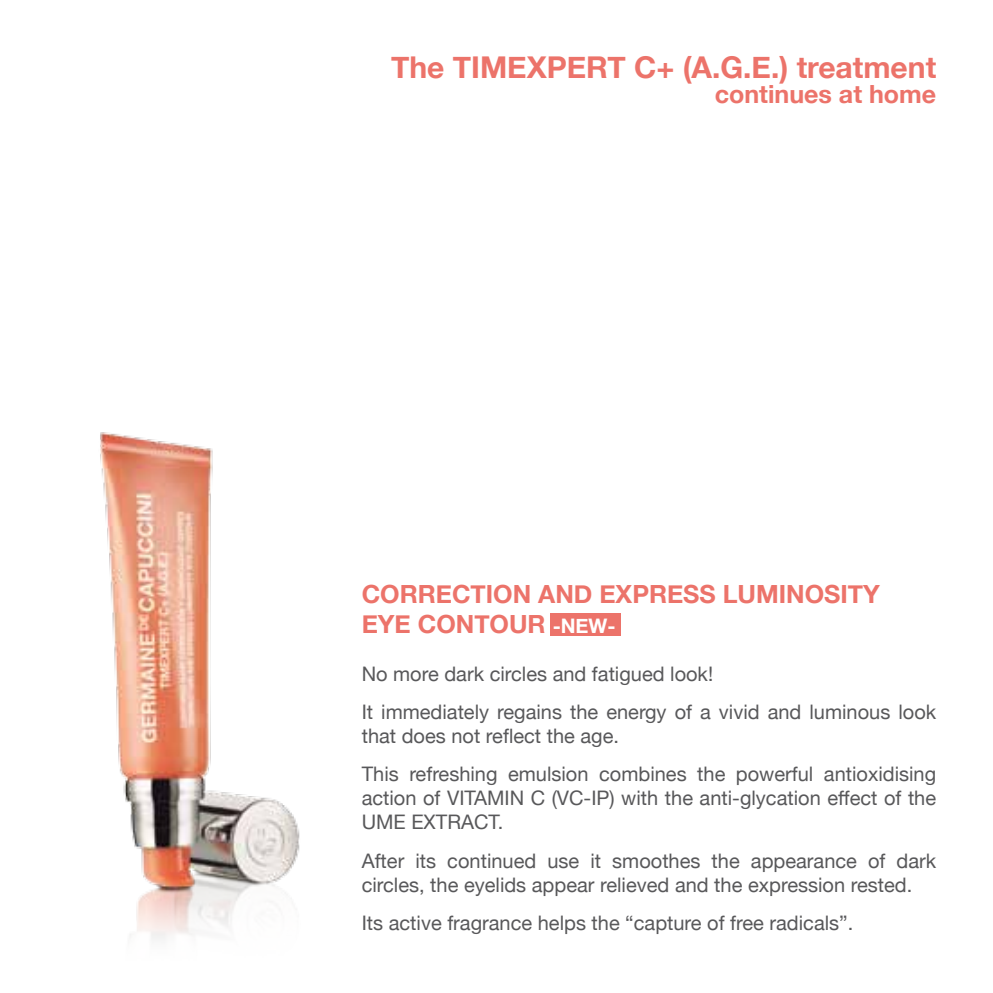
<style>
.page{position:relative;width:993px;height:993px;background:#fff}
.page>*{position:absolute;margin:0;border:0;box-sizing:border-box;transform-origin:0 0}
.t1{font:700 30px "Helvetica Neue";color:#ec736a}
.t2{font:700 25px "Helvetica Neue";color:#ec736a}
.t3{font:20px/38.2px "Helvetica Neue";color:#58585a}
.t4{font:700 20px "Helvetica Neue";color:#fff}
</style>
<div class="page">
<div style="left:550px;top:613px;width:70px;height:23px;background:#ec736a"></div>
<img style="left:100px;top:432px;width:200px;height:508px">
<h1 class="t1" style="left:391px;top:44px;width:81px">The TIME</h1>
<h1 class="t1" style="left:526px;top:44px;width:60px">XPERT</h1>
<h1 class="t1" style="left:634px;top:44px;width:303px">C+ (A.G.E.) treatment</h1>
<p class="t2" style="left:714px;top:75px;width:223px">continues at home</p>
<p class="t2" style="left:361px;top:574px;width:37px">CORRE</p>
<p class="t2" style="left:452px;top:574px;width:35px">CTION</p>
<p class="t2" style="left:538px;top:574px;width:128px">AND EXPRESS</p>
<p class="t2" style="left:722px;top:574px;width:32px">LUMINOSITY</p>
<p class="t2" style="left:361px;top:604px;width:17px">EYE</p>
<p class="t2" style="left:417px;top:604px;width:38px">CONTOUR</p>
<p class="t4" style="left:552px;top:610px;width:64px">-NEW-</p>
<p class="t3" style="left:361px;top:655px;width:576px">No more dark circles and fatigued look!<br>It immediately regains the energy of a vivid and luminous look</p>
<p class="t3" style="left:361px;top:717px;width:576px">that does not reflect the age.<br>This refreshing emulsion combines the powerful antioxidising</p>
<p class="t3" style="left:361px;top:787px;width:575px;line-height:24px">action of VITAMIN C (VC-IP) with the anti-glycation effect of the<br>UME EXTRACT.</p>
<p class="t3" style="left:361px;top:849px;width:576px;line-height:24px">After its continued use it smoothes the appearance of dark circles, the eyelids appear relieved and the expression rested.</p>
<p class="t3" style="left:361px;top:904px;width:493px">Its active fragrance helps the “capture of free radicals”.</p>
</div>
